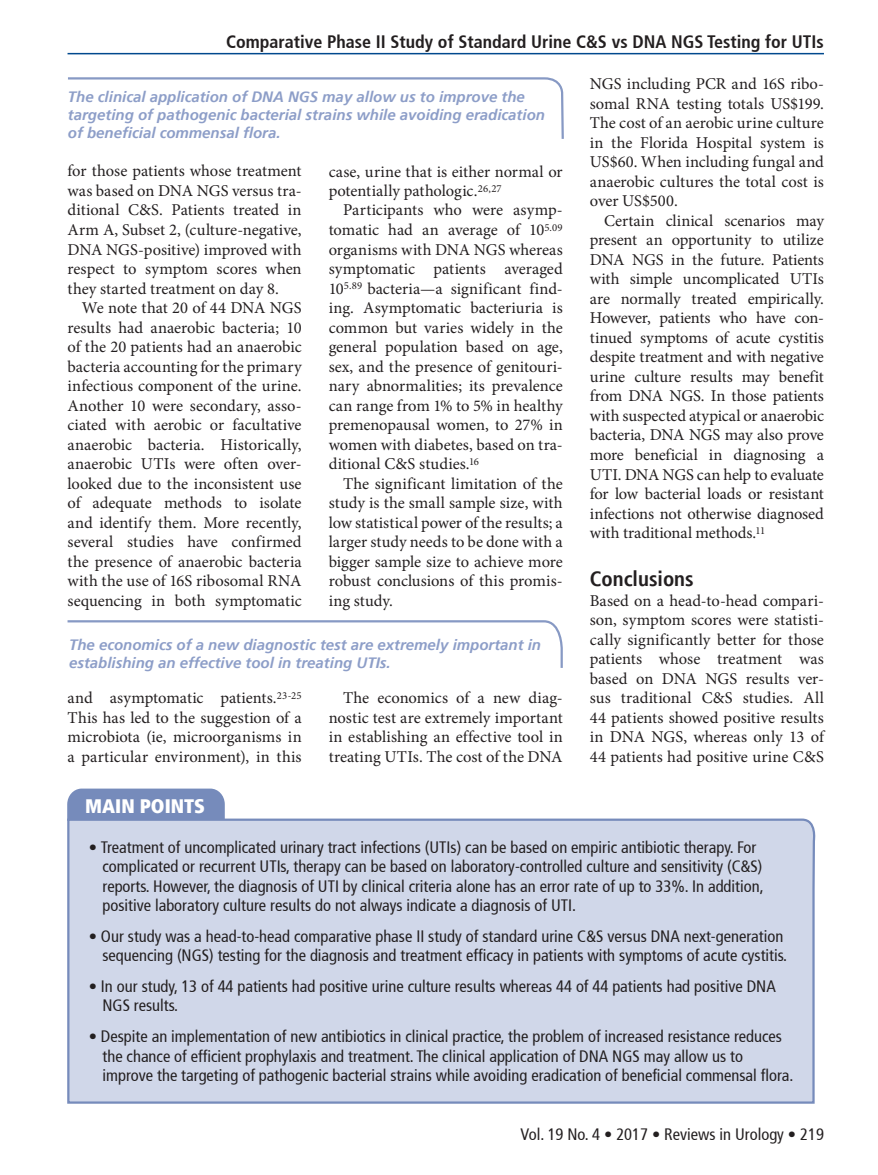
<style>
.page{position:relative;width:878px;height:1175px;background:#fff}
.page>*{position:absolute;margin:0;border:0;box-sizing:border-box;transform-origin:0 0}
.t1{font:700 condensed 21px "Frutiger";color:#231f20}
.t2{font:900 condensed 19.5px "Frutiger";color:#fff}
.t3{font:700 condensed 18px "Frutiger 67";color:#231f20}
.t4{font:16.5px/19.5px "Minion Pro";letter-spacing:-.005em;color:#231f20;text-align:justify}
.t5{font:condensed 16.5px/19.5px "Frutiger 57";color:#231f20}
.t6{font:italic 700 15px/18px "Frutiger";color:#8d9ec8}
</style>
<div class="page">
<svg style="left:67px;top:620px;width:496px;height:48px"></svg>
<svg style="left:68px;top:77px;width:496px;height:62px"></svg>
<div style="left:67px;top:788px;width:158px;height:29px;background:#768bbb"></div>
<div style="left:67px;top:817px;width:749px;height:287px;background:#d0d7e9"></div>
<hr style="left:68px;top:53px;width:756px;height:1px;background:#01498e">
<p class="t3" style="left:226px;top:31px;width:599px">Comparative Phase II Study of Standard Urine C&amp;S vs DNA NGS Testing for UTIs</p>
<p class="t6" style="left:68px;top:88px;width:478px">The clinical application of DNA NGS may allow us to improve the targeting of pathogenic bacterial strains while avoiding eradication of beneficial commensal flora.</p>
<p class="t4" style="left:68px;top:161px;width:235px">for those patients whose treatment</p>
<p class="t4" style="left:68px;top:181px;width:236px">was based on DNA NGS versus tra-</p>
<p class="t4" style="left:68px;top:200px;width:236px">ditional C&amp;S. Patients treated in</p>
<p class="t4" style="left:68px;top:220px;width:235px">Arm A, Subset 2, (culture-negative,</p>
<p class="t4" style="left:68px;top:239px;width:235px">DNA NGS-positive) improved with</p>
<p class="t4" style="left:68px;top:259px;width:235px">respect to symptom scores when</p>
<p class="t4" style="left:68px;top:278px;width:213px">they started treatment on day 8.</p>
<p class="t4" style="left:82px;top:298px;width:221px">We note that 20 of 44 DNA NGS</p>
<p class="t4" style="left:68px;top:317px;width:235px">results had anaerobic bacteria; 10</p>
<p class="t4" style="left:68px;top:337px;width:236px">of the 20 patients had an anaerobic</p>
<p class="t4" style="left:68px;top:356px;width:235px">bacteria accounting for the primary</p>
<p class="t4" style="left:68px;top:376px;width:235px">infectious component of the urine.</p>
<p class="t4" style="left:68px;top:395px;width:236px">Another 10 were secondary, asso-</p>
<p class="t4" style="left:68px;top:415px;width:235px">ciated with aerobic or facultative</p>
<p class="t4" style="left:68px;top:434px;width:236px">anaerobic bacteria. Historically,</p>
<p class="t4" style="left:68px;top:454px;width:236px">anaerobic UTIs were often over-</p>
<p class="t4" style="left:68px;top:474px;width:235px">looked due to the inconsistent use</p>
<p class="t4" style="left:68px;top:493px;width:235px">of adequate methods to isolate</p>
<p class="t4" style="left:68px;top:513px;width:236px">and identify them. More recently,</p>
<p class="t4" style="left:68px;top:532px;width:235px">several studies have confirmed</p>
<p class="t4" style="left:68px;top:552px;width:236px">the presence of anaerobic bacteria</p>
<p class="t4" style="left:68px;top:571px;width:235px">with the use of 16S ribosomal RNA</p>
<p class="t4" style="left:68px;top:591px;width:235px">sequencing in both symptomatic</p>
<p class="t4" style="left:329px;top:161px;width:235px">case, urine that is either normal or</p>
<p class="t4" style="left:329px;top:181px;width:174px">potentially pathologic.<sup>26,27</sup></p>
<p class="t4" style="left:343px;top:200px;width:221px">Participants who were asymp-</p>
<p class="t4" style="left:328px;top:220px;width:236px">tomatic had an average of 10<sup>5.09</sup></p>
<p class="t4" style="left:328px;top:239px;width:235px">organisms with DNA NGS whereas</p>
<p class="t4" style="left:328px;top:259px;width:235px">symptomatic patients averaged</p>
<p class="t4" style="left:328px;top:278px;width:236px">10<sup>5.89</sup> bacteria—a significant find-</p>
<p class="t4" style="left:329px;top:298px;width:235px">ing. Asymptomatic bacteriuria is</p>
<p class="t4" style="left:329px;top:317px;width:236px">common but varies widely in the</p>
<p class="t4" style="left:329px;top:337px;width:236px">general population based on age,</p>
<p class="t4" style="left:329px;top:356px;width:236px">sex, and the presence of genitouri-</p>
<p class="t4" style="left:329px;top:376px;width:236px">nary abnormalities; its prevalence</p>
<p class="t4" style="left:329px;top:395px;width:236px">can range from 1% to 5% in healthy</p>
<p class="t4" style="left:329px;top:415px;width:236px">premenopausal women, to 27% in</p>
<p class="t4" style="left:329px;top:434px;width:236px">women with diabetes, based on tra-</p>
<p class="t4" style="left:329px;top:454px;width:152px">ditional C&amp;S studies.<sup>16</sup></p>
<p class="t4" style="left:343px;top:473px;width:221px">The significant limitation of the</p>
<p class="t4" style="left:328px;top:493px;width:235px">study is the small sample size, with</p>
<p class="t4" style="left:328px;top:512px;width:235px">low statistical power of the results; a</p>
<p class="t4" style="left:328px;top:532px;width:235px">larger study needs to be done with a</p>
<p class="t4" style="left:328px;top:551px;width:236px">bigger sample size to achieve more</p>
<p class="t4" style="left:328px;top:571px;width:236px">robust conclusions of this promis-</p>
<p class="t4" style="left:328px;top:590px;width:66px">ing study.</p>
<p class="t6" style="left:69px;top:635px;width:473px">The economics of a new diagnostic test are extremely important in establishing an effective tool in treating UTIs.</p>
<p class="t4" style="left:68px;top:688px;width:236px">and asymptomatic patients.<sup>23-25<br></sup>This has led to the suggestion of a microbiota (ie, microorganisms in a particular environment), in this</p>
<p class="t4" style="left:328px;top:688px;width:236px;text-indent:14px">The economics of a new diag&shy;nostic test are extremely important in establishing an effective tool in treating UTIs. The cost of the DNA</p>
<p class="t4" style="left:590px;top:74px;width:236px">NGS including PCR and 16S ribo-</p>
<p class="t4" style="left:590px;top:94px;width:235px">somal RNA testing totals US$199.</p>
<p class="t4" style="left:590px;top:113px;width:235px">The cost of an aerobic urine culture</p>
<p class="t4" style="left:590px;top:133px;width:235px">in the Florida Hospital system is</p>
<p class="t4" style="left:590px;top:152px;width:236px">US$60. When including fungal and</p>
<p class="t4" style="left:590px;top:172px;width:235px">anaerobic cultures the total cost is</p>
<p class="t4" style="left:590px;top:191px;width:89px">over US$500.</p>
<p class="t4" style="left:604px;top:211px;width:221px">Certain clinical scenarios may</p>
<p class="t4" style="left:590px;top:230px;width:235px">present an opportunity to utilize</p>
<p class="t4" style="left:590px;top:250px;width:235px">DNA NGS in the future. Patients</p>
<p class="t4" style="left:590px;top:269px;width:235px">with simple uncomplicated UTIs</p>
<p class="t4" style="left:590px;top:289px;width:235px">are normally treated empirically.</p>
<p class="t4" style="left:590px;top:308px;width:236px">However, patients who have con-</p>
<p class="t4" style="left:590px;top:328px;width:235px">tinued symptoms of acute cystitis</p>
<p class="t4" style="left:590px;top:347px;width:236px">despite treatment and with negative</p>
<p class="t4" style="left:590px;top:367px;width:235px">urine culture results may benefit</p>
<p class="t4" style="left:590px;top:386px;width:235px">from DNA NGS. In those patients</p>
<p class="t4" style="left:590px;top:406px;width:236px">with suspected atypical or anaerobic</p>
<p class="t4" style="left:590px;top:425px;width:235px">bacteria, DNA NGS may also prove</p>
<p class="t4" style="left:590px;top:445px;width:235px">more beneficial in diagnosing a</p>
<p class="t4" style="left:590px;top:464px;width:236px">UTI. DNA NGS can help to evaluate</p>
<p class="t4" style="left:590px;top:484px;width:235px">for low bacterial loads or resistant</p>
<p class="t4" style="left:590px;top:503px;width:235px">infections not otherwise diagnosed</p>
<p class="t4" style="left:590px;top:523px;width:177px">with traditional methods.<sup>11</sup></p>
<p class="t1" style="left:590px;top:566px;width:105px">Conclusions</p>
<p class="t4" style="left:590px;top:590px;width:236px">Based on a head-to-head compari&shy;son, symptom scores were statisti&shy;cally significantly better for those patients whose treatment was based on DNA NGS results ver&shy;sus traditional C&amp;S studies. All 44 patients showed positive results in DNA NGS, whereas only 13 of 44 patients had positive urine C&amp;S</p>
<p class="t2" style="left:85px;top:794px;width:110px">MAIN POINTS</p>
<p class="t5" style="left:102px;top:837px;width:662px;text-indent:-13px">• Treatment of uncomplicated urinary tract infections (UTIs) can be based on empiric antibiotic therapy. For complicated or recurrent UTIs, therapy can be based on laboratory-controlled culture and sensitivity (C&amp;S) reports. However, the diagnosis of UTI by clinical criteria alone has an error rate of up to 33%. In addition, positive laboratory culture results do not always indicate a diagnosis of UTI.</p>
<p class="t5" style="left:89px;top:926px;width:699px;text-align:right">• Our study was a head-to-head comparative phase II study of standard urine C&amp;S versus DNA next-generation sequencing (NGS) testing for the diagnosis and treatment efficacy in patients with symptoms of acute cystitis.</p>
<p class="t5" style="left:102px;top:976px;width:674px;text-indent:-13px">• In our study, 13 of 44 patients had positive urine culture results whereas 44 of 44 patients had positive DNA<br>NGS results.</p>
<p class="t5" style="left:102px;top:1026px;width:692px;text-indent:-13px">• Despite an implementation of new antibiotics in clinical practice, the problem of increased resistance reduces the chance of efficient prophylaxis and treatment. The clinical application of DNA NGS may allow us to improve the targeting of pathogenic bacterial strains while avoiding eradication of beneficial commensal flora.</p>
<p class="t5" style="left:520px;top:1124px;width:305px">Vol. 19 No. 4 • 2017 • Reviews in Urology • 219</p>
</div>
